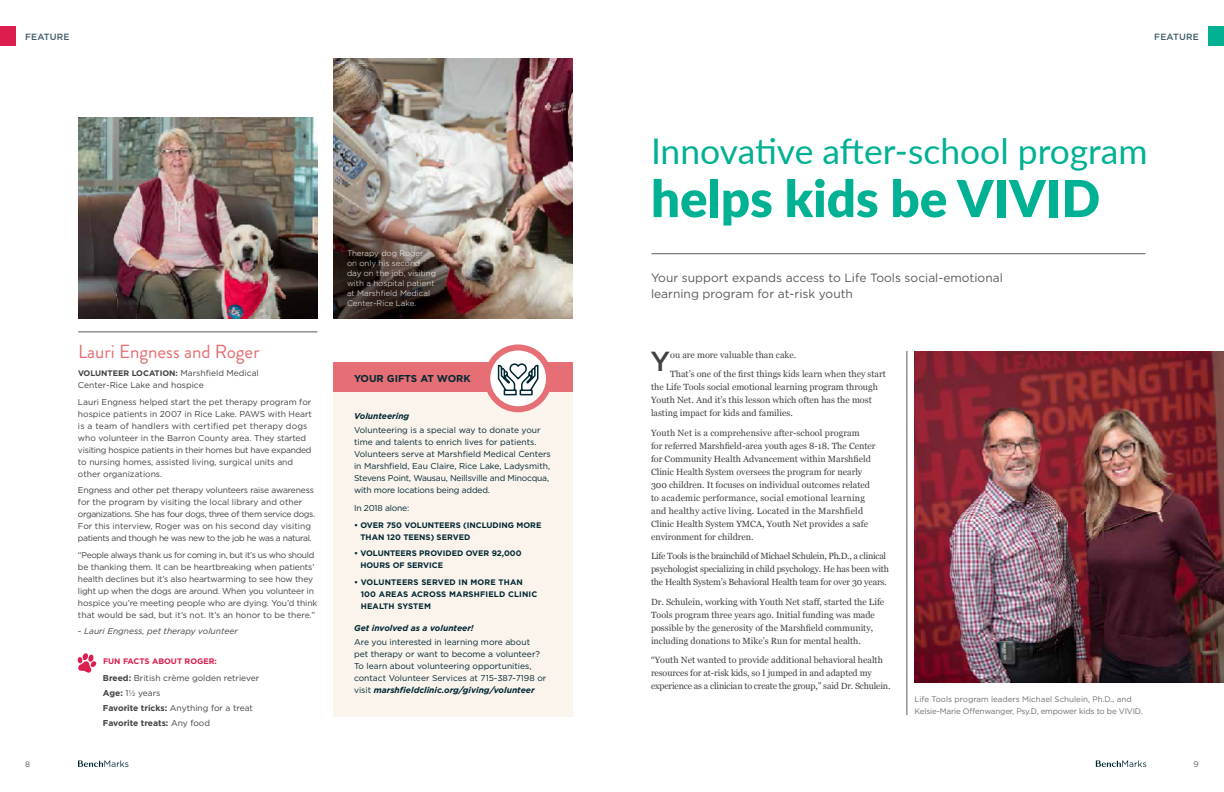
<style>
.page{position:relative;width:1224px;height:792px;background:#fff}
.page>*{position:absolute;margin:0;border:0;box-sizing:border-box;transform-origin:0 0}
.t1{font:900 51px "Lato";color:#00b194}
.t2{font:35.5px "Lato";color:#00b194}
.t3{font:500 27.6px "Gotham";color:#414042}
.t4{font:19px "Brandon Grotesque";color:#e56f74}
.t5{font:12px/16px "Gotham";color:#58595b}
.t6{font:700 10px "Gotham";color:#002732}
.t7{font:9px/13px "Georgia";color:#414042}
.t8{font:9px/13px "Georgia";letter-spacing:-.02em;color:#414042}
.t9{font:500 9px "Gotham";letter-spacing:.02em;color:#3d5965}
.t10{font:8.5px/12px "Gotham";letter-spacing:-.01em;color:#414042}
.t11{font:8.5px/12px "Gotham";color:#002732}
.t12{font:italic 700 8.5px "Gotham";color:#002732}
.t13{font:italic 8.5px "Gotham";color:#414042}
.t14{font:8.5px "Gotham";letter-spacing:-.02em;color:#002732}
.t15{font:300 8px/10px "Gotham";color:#fff}
.t16{font:8px/12px "Gotham";letter-spacing:-.02em;color:#6d6e71}
.t17{font:700 8px/12px "Gotham";color:#002732}
.t18{font:700 8px/12px "Gotham";letter-spacing:.02em;color:#002732}
.t19{font:700 8px "Gotham";color:#414042}
.t20{font:700 8px "Gotham";color:#dd1d4e}
.t21{font:8px "Gotham";color:#58595b}
.s1{font-weight:400;font-size:8.5px}
.s2{font-weight:700}
.s3{font-weight:700;font-style:italic}
</style>
<div class="page">
<svg style="left:78px;top:760px;width:50px;height:7px"></svg>
<svg style="left:1096px;top:760px;width:50px;height:7px"></svg>
<div style="left:0;top:26px;width:15px;height:20px;background:#dd1d4e"></div>
<div style="left:1209px;top:26px;width:15px;height:20px;background:#00b194"></div>
<div style="left:333px;top:362px;width:240px;height:355px;background:#fbf4ed"></div>
<div style="left:333px;top:362px;width:240px;height:30px;background:#e56f74"></div>
<svg style="left:487px;top:348px;width:62px;height:61px"></svg>
<div style="left:484px;top:345px;width:68px;height:67px;border:6px solid #e56f74;border-radius:50%"></div>
<svg style="left:497px;top:362px;width:42px;height:34px"></svg>
<hr style="left:652px;top:254px;width:493px;height:1px;background:#58595b">
<img style="left:78px;top:117px;width:240px;height:202px">
<img style="left:334px;top:58px;width:239px;height:260px">
<img style="left:914px;top:351px;width:310px;height:331px">
<hr style="left:907px;top:351px;width:1px;height:364px;background:#58595b">
<svg style="left:77px;top:653px;width:20px;height:20px"></svg>
<hr style="left:78px;top:332px;width:240px;height:1px;background:#58595b">
<p class="t9" style="left:25px;top:31px;width:46px">FEATURE</p>
<p class="t9" style="left:1154px;top:31px;width:46px">FEATURE</p>
<h3 class="t4" style="left:78px;top:338px;width:183px">Lauri Engness and Roger</h3>
<p class="t19" style="left:78px;top:368px;width:182px">VOLUNTEER LOCATION: <span class="s1">Marshfield Medical</span></p>
<p class="t10" style="left:78px;top:377px;width:235px;line-height:16.5px">Center-Rice Lake and hospice<br>Lauri Engness helped start the pet therapy program for</p>
<p class="t10" style="left:78px;top:408px;width:235px">hospice patients in 2007 in Rice Lake. PAWS with Heart is a team of handlers with certified pet therapy dogs who volunteer in the Barron County area. They started visiting hospice patients in their homes but have expanded to nursing homes, assisted living, surgical units and other organizations.</p>
<p class="t10" style="left:78px;top:484px;width:239px">Engness and other pet therapy volunteers raise awareness for the program by visiting the local library and other organizations. She has four dogs, three of them service dogs.<br>For this interview, Roger was on his second day visiting patients and though he was new to the job he was a natural.</p>
<p class="t10" style="left:78px;top:549px;width:241px">“People always thank us for coming in, but it’s us who should be thanking them. It can be heartbreaking when patients’ health declines but it’s also heartwarming to see how they light up when the dogs are around. When you volunteer in hospice you’re meeting people who are dying. You’d think that would be sad, but it’s not. It’s an honor to be there.”</p>
<p class="t13" style="left:78px;top:626px;width:161px">- Lauri Engness, pet therapy volunteer</p>
<p class="t20" style="left:103px;top:656px;width:115px">FUN FACTS ABOUT ROGER:</p>
<p class="t10" style="left:103px;top:670px;width:158px;line-height:15px"><span class="s2">Breed:</span> British crème golden retriever<br><span class="s2">Age:</span> 1½ years<br><span class="s2">Favorite tricks:</span> Anything for a treat<br><span class="s2">Favorite treats:</span> Any food</p>
<p class="t15" style="left:347px;top:248px;width:90px">Therapy dog Roger<br>on only his second day on the job, visiting with a hospital patient at Marshfield Medical<br>Center-Rice Lake.</p>
<p class="t6" style="left:354px;top:372px;width:118px">YOUR GIFTS AT WORK</p>
<p class="t12" style="left:354px;top:410px;width:57px">Volunteering</p>
<p class="t11" style="left:354px;top:424px;width:198px">Volunteering is a special way to donate your time and talents to enrich lives for patients.<br>Volunteers serve at Marshfield Medical Centers in Marshfield, Eau Claire, Rice Lake, Ladysmith, Stevens Point, Wausau, Neillsville and Minocqua, with more locations being added.</p>
<p class="t14" style="left:354px;top:503px;width:57px">In 2018 alone:</p>
<p class="t17" style="left:360px;top:519px;width:182px;text-indent:-6px">• OVER 750 VOLUNTEERS (INCLUDING MORE<br>THAN 120 TEENS) SERVED</p>
<p class="t17" style="left:360px;top:547px;width:163px;text-indent:-6px">• VOLUNTEERS PROVIDED OVER 92,000<br>HOURS OF SERVICE</p>
<p class="t18" style="left:361px;top:576px;width:178px;text-indent:-7px">• VOLUNTEERS SERVED IN MORE THAN<br>100 AREAS ACROSS MARSHFIELD CLINIC<br>HEALTH SYSTEM</p>
<p class="t12" style="left:354px;top:622px;width:121px">Get involved as a volunteer!</p>
<p class="t11" style="left:354px;top:635px;width:194px">Are you interested in learning more about pet therapy or want to become a volunteer?<br>To learn about volunteering opportunities, contact Volunteer Services at 715-387-7198 or visit <span class="s3">marshfieldclinic.org/giving/volunteer</span></p>
<h2 class="t2" style="left:651px;top:126px;width:498px">Innovative after-school program</h2>
<h1 class="t1" style="left:651px;top:160px;width:451px">helps kids be VIVID</h1>
<h3 class="t5" style="left:651px;top:270px;width:353px">Your support expands access to Life Tools social-emotional learning program for at-risk youth</h3>
<h3 class="t3" style="left:651px;top:343px;width:21px">Y</h3>
<p class="t7" style="left:670px;top:345px;width:217px;line-height:19.5px">ou are more valuable than cake.<br>That’s one of the first things kids learn when they start</p>
<p class="t7" style="left:651px;top:380px;width:228px">the Life Tools social emotional learning program through<br>Youth Net. And it’s this lesson which often has the most lasting impact for kids and families.</p>
<p class="t7" style="left:651px;top:426px;width:226px">Youth Net is a comprehensive after-school program<br>for referred Marshfield-area youth ages 8-18. The Center for Community Health Advancement within Marshfield Clinic Health System oversees the program for nearly 300 children. It focuses on individual outcomes related to academic performance, social emotional learning and healthy active living. Located in the Marshfield Clinic Health System YMCA, Youth Net provides a safe environment for children.</p>
<p class="t8" style="left:651px;top:549px;width:239px">Life Tools is the brainchild of Michael Schulein, Ph.D., a clinical psychologist specializing in child psychology. He has been with the Health System’s Behavioral Health team for over 30 years.</p>
<p class="t7" style="left:651px;top:595px;width:235px">Dr. Schulein, working with Youth Net staff, started the Life Tools program three years ago. Initial funding was made possible by the generosity of the Marshfield community, including donations to Mike’s Run for mental health.</p>
<p class="t7" style="left:651px;top:653px;width:241px">“Youth Net wanted to provide additional behavioral health resources for at-risk kids, so I jumped in and adapted my experience as a clinician to create the group,” said Dr. Schulein.</p>
<p class="t16" style="left:914px;top:693px;width:230px">Life Tools program leaders Michael Schulein, Ph.D., and<br>Kelsie-Marie Offenwanger, Psy.D, empower kids to be VIVID.</p>
<p class="t21" style="left:25px;top:759px;width:7px">8</p>
<p class="t21" style="left:1194px;top:759px;width:7px">9</p>
</div>
